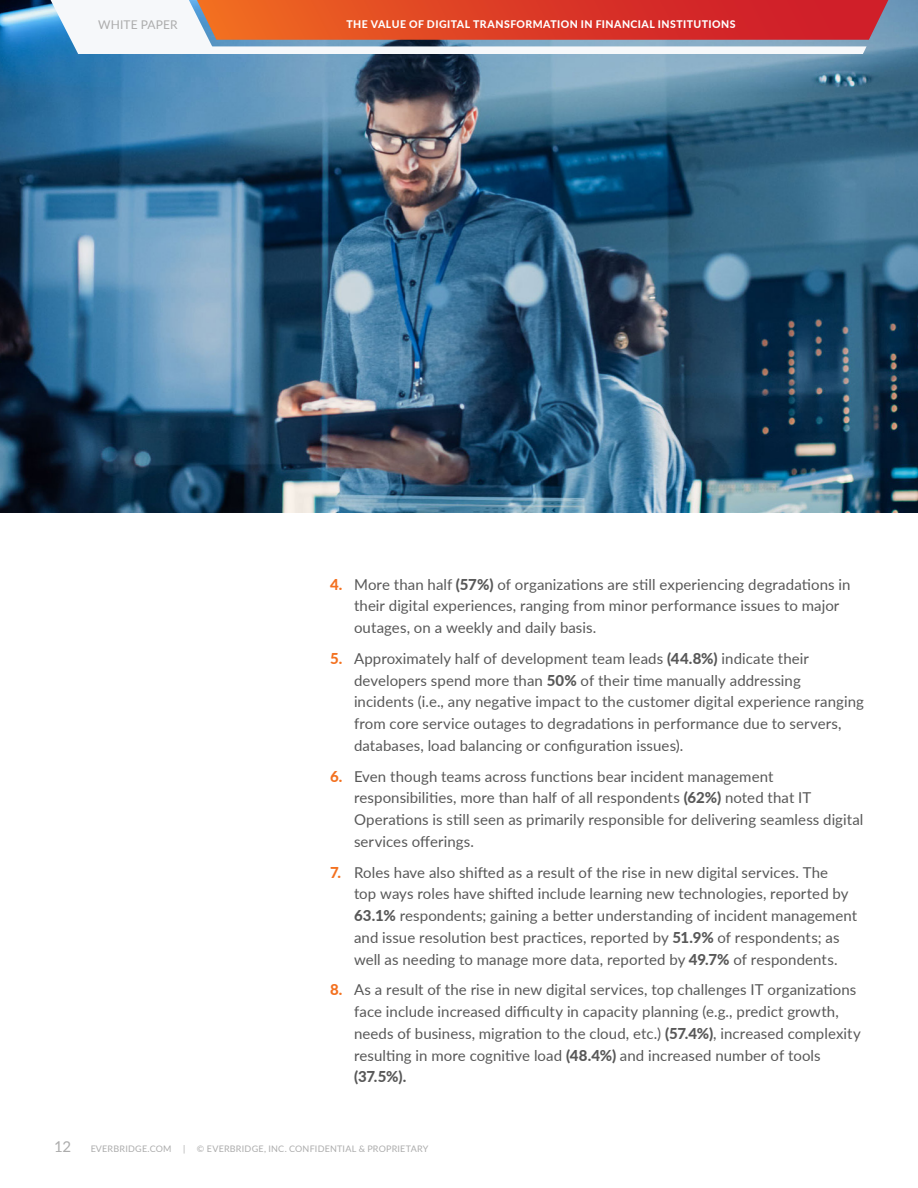
<style>
.page{position:relative;width:918px;height:1188px;background:#fff}
.page>*{position:absolute;margin:0;border:0;box-sizing:border-box;transform-origin:0 0}
.t1{font:15px/21.8px "Lato";letter-spacing:.005em;color:#585858}
.t2{font:15px "Lato";color:#acacac}
.t3{font:12px "Lato";letter-spacing:.015em;color:#acacac}
.t4{font:800 10.5px "Lato";letter-spacing:.045em;color:#fff}
.t5{font:9px "Lato";letter-spacing:.025em;color:#acacac}
.s1{font-weight:800;color:#f37120}
.s2{font-weight:800}
</style>
<div class="page">
<img style="left:0;top:0;width:918px;height:513px">
<svg style="left:44px;top:0;width:851px;height:54px"></svg>
<p class="t3" style="left:98px;top:16px;width:81px">WHITE PAPER</p>
<p class="t4" style="left:347px;top:16px;width:390px">THE VALUE OF DIGITAL TRANSFORMATION IN FINANCIAL INSTITUTIONS</p>
<p class="t1" style="left:354px;top:573px;width:498px;text-indent:-24px"><span class="s1">4.</span> More than half <span class="s2">(57%)</span> of organizations are still experiencing degradations in their digital experiences, ranging from minor performance issues to major outages, on a weekly and daily basis.</p>
<p class="t1" style="left:354px;top:647px;width:512px;text-indent:-24px"><span class="s1">5.</span> Approximately half of development team leads <span class="s2">(44.8%)</span> indicate their developers spend more than <span class="s2">50%</span> of their time manually addressing incidents (i.e., any negative impact to the customer digital experience ranging from core service outages to degradations in performance due to servers, databases, load balancing or configuration issues).</p>
<p class="t1" style="left:354px;top:765px;width:511px;text-indent:-24px"><span class="s1">6.</span> Even though teams across functions bear incident management responsibilities, more than half of all respondents <span class="s2">(62%)</span> noted that IT Operations is still seen as primarily responsible for delivering seamless digital services offerings.</p>
<p class="t1" style="left:354px;top:861px;width:505px;text-indent:-24px"><span class="s1">7.</span> Roles have also shifted as a result of the rise in new digital services. The<br>top ways roles have shifted include learning new technologies, reported by <span class="s2">63.1%</span> respondents; gaining a better understanding of incident management and issue resolution best practices, reported by <span class="s2">51.9%</span> of respondents; as well as needing to manage more data, reported by <span class="s2">49.7%</span> of respondents.</p>
<p class="t1" style="left:354px;top:978px;width:508px;text-indent:-24px"><span class="s1">8.</span> As a result of the rise in new digital services, top challenges IT organizations face include increased difficulty in capacity planning (e.g., predict growth, needs of business, migration to the cloud, etc.) <span class="s2">(57.4%)</span>, increased complexity resulting in more cognitive load <span class="s2">(48.4%)</span> and increased number of tools <span class="s2">(37.5%).</span></p>
<p class="t2" style="left:54px;top:1136px;width:19px">12</p>
<p class="t5" style="left:90px;top:1142px;width:83px">EVERBRIDGE.COM</p>
<p class="t5" style="left:183px;top:1142px;width:4px">|</p>
<p class="t5" style="left:197px;top:1142px;width:233px">© EVERBRIDGE, INC. CONFIDENTIAL &amp; PROPRIETARY</p>
</div>
